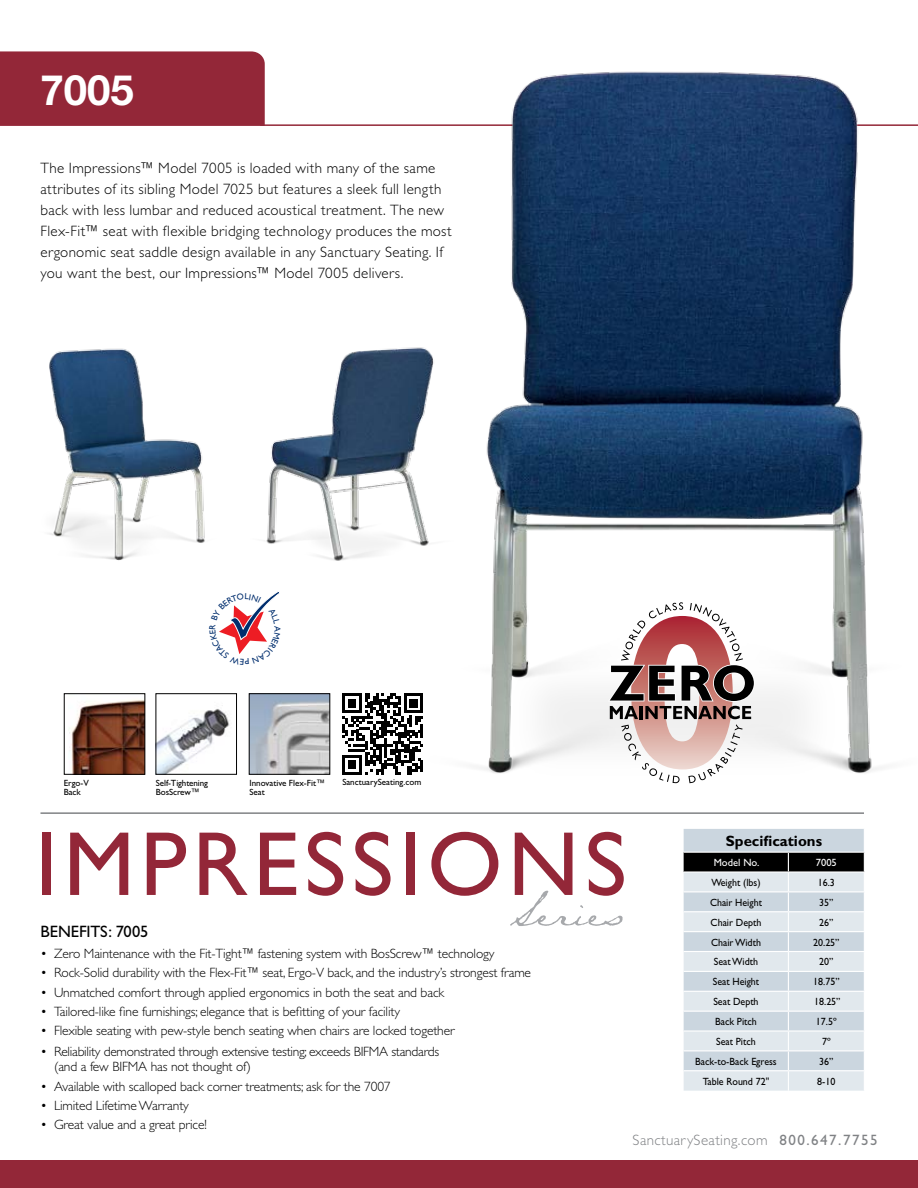
<style>
.page{position:relative;width:918px;height:1188px;background:#fff}
.page>*{position:absolute;margin:0;border:0;box-sizing:border-box;transform-origin:0 0}
.t1{font:91.35px "Gill Sans";letter-spacing:.06em;color:#932738}
.t2{font:italic 52.35px "Texas Hero";color:#a7a9ac}
.t3{font:700 42px "Helvetica Neue";color:#fff}
.t4{font:16.5px "Gill Sans";letter-spacing:-.005em;color:#000}
.Intro_Text{font:300 15px/21px "Gill Sans";letter-spacing:.02em;color:#000}
.t5{font:300 15px "Gill Sans";letter-spacing:.025em;color:#808285}
.t6{font:700 15px "Gill Sans";color:#000}
.t7{font:300 13.5px/15px "Gill Sans";letter-spacing:-.01em;color:#000}
.t8{font:10.5px "Gill Sans";color:#000;scale:.95 1}
.t9{font:10.5px "Gill Sans";color:#fff}
.t10{font:9px/9px "Gill Sans";color:#000}
.t11{font:8.7px "Gill Sans";color:#002e6e}
.s1{font-weight:400}
</style>
<div class="page">
<hr style="left:260px;top:124px;width:658px;height:2px;background:#932738">
<img style="left:385px;top:71px;width:533px;height:713px">
<div style="left:0;top:51px;width:265px;height:75px;background:#932738"></div>
<hr style="left:40px;top:812px;width:824px;height:2px;background:#808285">
<img style="left:49px;top:348px;width:156px;height:213px">
<svg style="left:608px;top:602px;width:147px;height:181px"></svg>
<div style="left:0;top:1161px;width:918px;height:27px;background:#932738"></div>
<img style="left:266px;top:338px;width:192px;height:240px">
<img style="left:251px;top:696px;width:77px;height:77px">
<div style="left:249px;top:694px;width:81px;height:81px;border:1px solid #000"></div>
<img style="left:158px;top:705px;width:72px;height:68px">
<div style="left:156px;top:694px;width:81px;height:81px;border:1px solid #000"></div>
<img style="left:69px;top:700px;width:74px;height:73px">
<div style="left:64px;top:694px;width:81px;height:81px;border:1px solid #000"></div>
<svg style="left:342px;top:694px;width:81px;height:81px"></svg>
<svg style="left:684px;top:829px;width:181px;height:262px;background:#c9d1d7"></svg>
<svg style="left:219px;top:591px;width:61px;height:63px"></svg>
<p class="t3" style="left:40px;top:64px;width:95px">7005</p>
<p class="Intro_Text" style="left:40px;top:158px;width:396px">The Impressions™ Model 7005 is loaded with many of the same</p>
<p class="Intro_Text" style="left:40px;top:179px;width:402px">attributes of its sibling Model 7025 but features a sleek full length</p>
<p class="Intro_Text" style="left:40px;top:200px;width:405px">back with less lumbar and reduced acoustical treatment. The new</p>
<p class="Intro_Text" style="left:40px;top:221px;width:413px">Flex-Fit™ seat with flexible bridging technology produces the most ergonomic seat saddle design available in any Sanctuary Seating. If you want the best, our Impressions™ Model 7005 delivers.</p>
<p class="t10" style="left:64px;top:778px;width:27px">Ergo-V</p>
<p class="t10" style="left:64px;top:787px;width:19px">Back</p>
<p class="t11" style="left:283px;top:626px;width:7px;rotate:90deg">A</p>
<p class="t10" style="left:156px;top:778px;width:54px">Self-Tightening</p>
<p class="t10" style="left:156px;top:787px;width:45px">BosScrew™</p>
<p class="t10" style="left:249px;top:778px;width:77px">Innovative Flex-Fit™<br>Seat</p>
<p class="t10" style="left:342px;top:778px;width:80px">SanctuarySeating.com</p>
<p class="t1" style="left:35px;top:812px;width:593px">IMPRESSIONS</p>
<p class="t2" style="left:511px;top:888px;width:146px">Series</p>
<p class="t4" style="left:40px;top:922px;width:109px">BENEFITS: 7005</p>
<p class="t7" style="left:40px;top:946px;width:456px">• Zero Maintenance with the Fit-Tight™ fastening system with BosScrew™ technology</p>
<p class="t7" style="left:40px;top:966px;width:492px">• Rock-Solid durability with the Flex-Fit™ seat, Ergo-V back, and the industry’s strongest frame</p>
<p class="t7" style="left:40px;top:985px;width:405px">• Unmatched comfort through applied ergonomics in both the seat and back</p>
<p class="t7" style="left:40px;top:1004px;width:361px">• Tailored-like fine furnishings; elegance that is befitting of your facility</p>
<p class="t7" style="left:40px;top:1024px;width:416px">• Flexible seating with pew-style bench seating when chairs are locked together</p>
<p class="t7" style="left:54px;top:1045px;width:387px;text-indent:-14px">• Reliability demonstrated through extensive testing; exceeds BIFMA standards (and a few BIFMA has not thought of)</p>
<p class="t7" style="left:40px;top:1079px;width:352px">• Available with scalloped back corner treatments; ask for the 7007</p>
<p class="t7" style="left:40px;top:1098px;width:150px">• Limited Lifetime Warranty</p>
<p class="t7" style="left:40px;top:1117px;width:168px">• Great value and a great price!</p>
<p class="t6" style="left:726px;top:832px;width:98px">Specifications</p>
<p class="t9" style="left:714px;top:856px;width:47px">Model No.</p>
<p class="t9" style="left:816px;top:856px;width:22px">7005</p>
<p class="t8" style="left:711px;top:876px;width:53px">Weight (lbs)</p>
<p class="t8" style="left:818px;top:876px;width:20px">16.3</p>
<p class="t8" style="left:710px;top:896px;width:56px">Chair Height</p>
<p class="t8" style="left:819px;top:896px;width:16px">35”</p>
<p class="t8" style="left:711px;top:916px;width:55px">Chair Depth</p>
<p class="t8" style="left:819px;top:916px;width:16px">26”</p>
<p class="t8" style="left:711px;top:936px;width:54px">Chair Width</p>
<p class="t8" style="left:813px;top:936px;width:29px">20.25”</p>
<p class="t8" style="left:714px;top:956px;width:48px">Seat Width</p>
<p class="t8" style="left:819px;top:956px;width:16px">20”</p>
<p class="t8" style="left:713px;top:976px;width:50px">Seat Height</p>
<p class="t8" style="left:813px;top:976px;width:29px">18.75”</p>
<p class="t8" style="left:713px;top:996px;width:49px">Seat Depth</p>
<p class="t8" style="left:814px;top:996px;width:29px">18.25”</p>
<p class="t8" style="left:715px;top:1015px;width:45px">Back Pitch</p>
<p class="t8" style="left:816px;top:1015px;width:23px">17.5º</p>
<p class="t8" style="left:716px;top:1035px;width:43px">Seat Pitch</p>
<p class="t8" style="left:822px;top:1035px;width:11px">7º</p>
<p class="t8" style="left:695px;top:1055px;width:87px">Back-to-Back Egress</p>
<p class="t8" style="left:819px;top:1055px;width:16px">36”</p>
<p class="t8" style="left:703px;top:1075px;width:72px">Table Round 72"</p>
<p class="t8" style="left:817px;top:1075px;width:21px">8-10</p>
<p class="t5" style="left:633px;top:1132px;width:246px">SanctuarySeating.com <span class="s1">800.647.7755</span></p>
</div>
